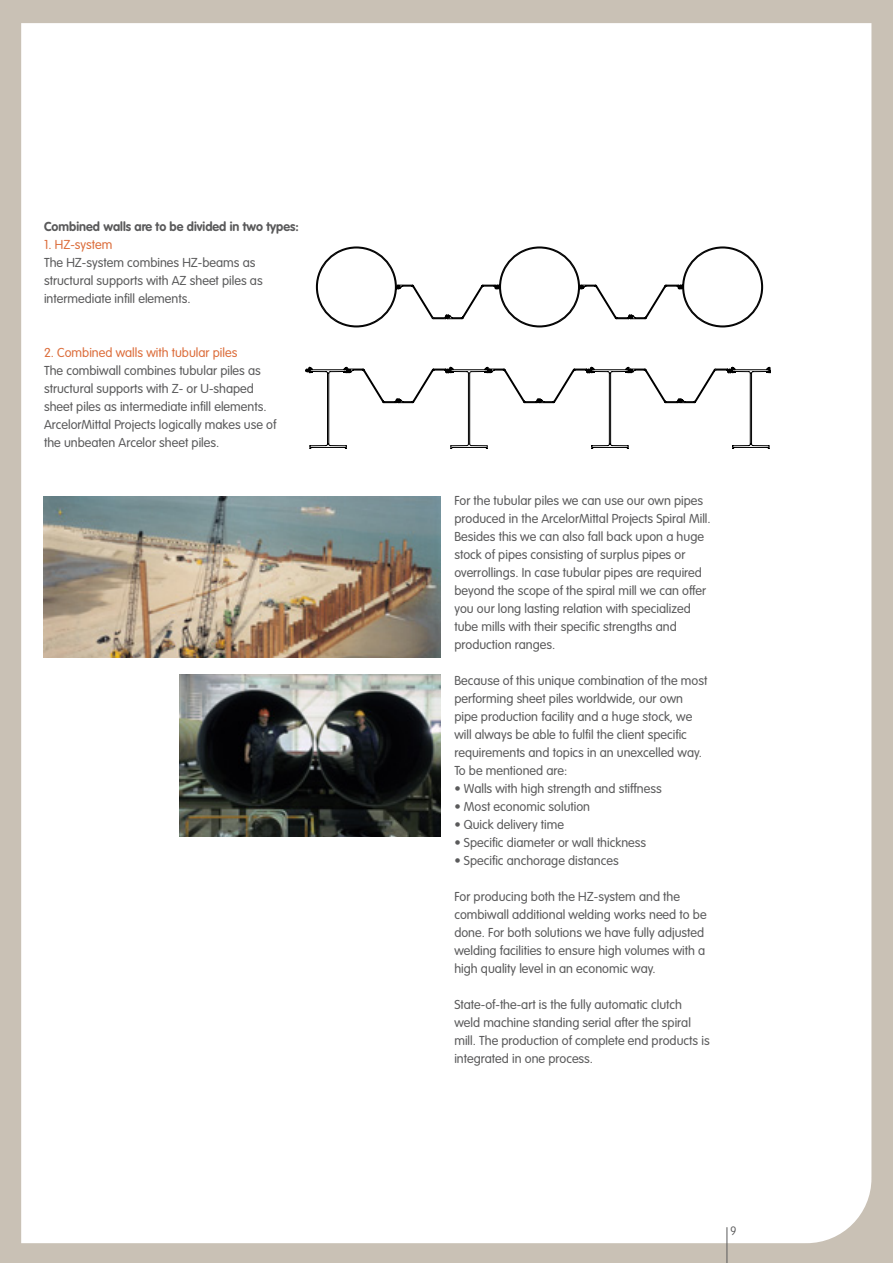
<style>
.page{position:relative;width:893px;height:1263px;background:#c9c1b5}
.page>*{position:absolute;margin:0;border:0;box-sizing:border-box;transform-origin:0 0}
.t1{font:300 12.75px/18px "VAG Rounded Std";color:#5a5a5b}
.t2{font:300 12.75px "VAG Rounded Std";color:#dc6d3b}
.t3{font:700 12.75px "VAG Rounded Std";color:#5a5a5b}
.t4{font:100 12px "VAG Rounded Std";color:#5a5a5b}
</style>
<div class="page">
<div style="left:21px;top:23px;width:850px;height:1220px;background:#fff"></div>
<svg style="left:305px;top:247px;width:465px;height:202px;background:#f2f2f2"></svg>
<img style="left:179px;top:675px;width:261px;height:161px">
<img style="left:44px;top:496px;width:396px;height:162px">
<hr style="left:727px;top:1227px;width:1px;height:36px;background:#5a5a5b">
<p class="t3" style="left:44px;top:221px;width:256px">Combined walls are to be divided in two types:</p>
<p class="t2" style="left:44px;top:239px;width:70px">1. HZ-system</p>
<p class="t1" style="left:44px;top:254px;width:220px">The HZ-system combines HZ-beams as structural supports with AZ sheet piles as intermediate infill elements.</p>
<p class="t2" style="left:44px;top:347px;width:195px">2. Combined walls with tubular piles</p>
<p class="t1" style="left:44px;top:362px;width:234px">The combiwall combines tubular piles as structural supports with Z- or U-shaped sheet piles as intermediate infill elements.<br>ArcelorMittal Projects logically makes use of the unbeaten Arcelor sheet piles.</p>
<p class="t1" style="left:454px;top:492px;width:258px">For the tubular piles we can use our own pipes produced in the ArcelorMittal Projects Spiral Mill.<br>Besides this we can also fall back upon a huge stock of pipes consisting of surplus pipes or overrollings. In case tubular pipes are required beyond the scope of the spiral mill we can offer you our long lasting relation with specialized tube mills with their specific strengths and production ranges.</p>
<p class="t1" style="left:454px;top:672px;width:255px">Because of this unique combination of the most performing sheet piles worldwide, our own pipe production facility and a huge stock, we will always be able to fulfil the client specific requirements and topics in an unexcelled way.<br>To be mentioned are:</p>
<p class="t1" style="left:454px;top:780px;width:209px">• Walls with high strength and stiffness</p>
<p class="t1" style="left:454px;top:798px;width:137px">• Most economic solution</p>
<p class="t1" style="left:454px;top:816px;width:111px">• Quick delivery time</p>
<p class="t1" style="left:454px;top:834px;width:193px">• Specific diameter or wall thickness</p>
<p class="t1" style="left:454px;top:852px;width:166px">• Specific anchorage distances</p>
<p class="t1" style="left:454px;top:888px;width:254px">For producing both the HZ-system and the combiwall additional welding works need to be done. For both solutions we have fully adjusted welding facilities to ensure high volumes with a high quality level in an economic way.</p>
<p class="t1" style="left:454px;top:996px;width:257px">State-of-the-art is the fully automatic clutch weld machine standing serial after the spiral mill. The production of complete end products is integrated in one process.</p>
<p class="t4" style="left:730px;top:1226px;width:8px">9</p>
</div>
